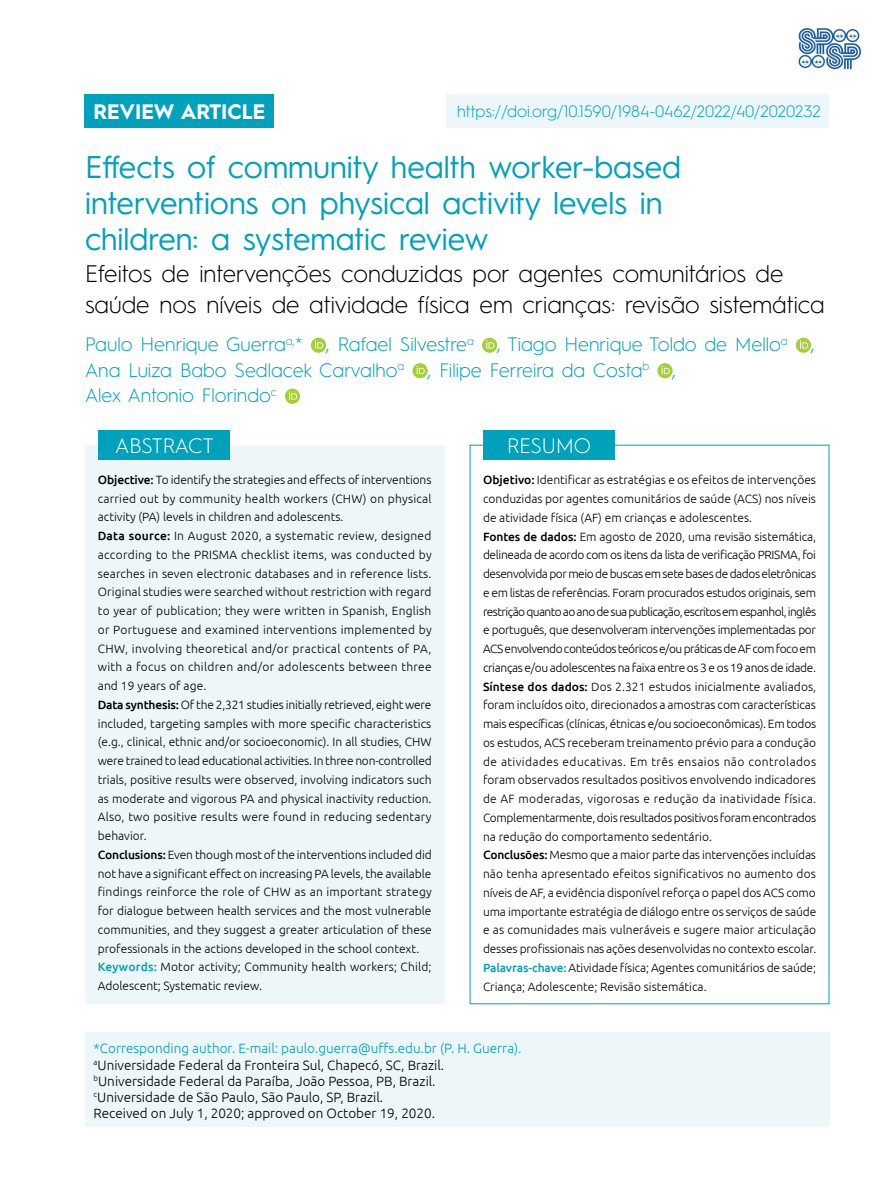
<style>
.page{position:relative;width:893px;height:1191px;background:#fff}
.page>*{position:absolute;margin:0;border:0;box-sizing:border-box;transform-origin:0 0}
.t1{font:31.5px/36px "Hurme Geometric Sans 1";color:#00a1ba}
.t2{font:300 24px/31.5px "Hurme Geometric Sans 1";color:#000}
.t3{font:300 21px "Hurme Geometric Sans 1";letter-spacing:-.005em;color:#fff}
.t4{font:700 21px "Hurme Geometric Sans 1";color:#fff}
.t5{font:300 19.5px/25.5px "Hurme Geometric Sans 1";color:#00a1ba}
.t6{font:300 16.5px "Hurme Geometric Sans 1";color:#00a1ba}
.t7{font:300 13.5px/16.2px "Ubuntu";color:#000}
.t8{font:300 12px/18.8px "Ubuntu";color:#000}
.s1{font-weight:500}
.s2{font-weight:500;color:#00a1ba}
.s3{color:#00a1ba}
</style>
<div class="page">
<div style="left:85px;top:445px;width:359px;height:558px;background:#edf6f9"></div>
<div style="left:98px;top:430px;width:132px;height:30px;background:#00a1ba"></div>
<div style="left:483px;top:430px;width:132px;height:30px;background:#00a1ba"></div>
<div style="left:85px;top:1032px;width:744px;height:94px;background:#edf6f9"></div>
<svg style="left:311px;top:337px;width:15px;height:16px"></svg>
<svg style="left:315px;top:340px;width:8px;height:9px"></svg>
<svg style="left:482px;top:337px;width:15px;height:16px"></svg>
<svg style="left:486px;top:340px;width:8px;height:9px"></svg>
<svg style="left:796px;top:337px;width:15px;height:16px"></svg>
<svg style="left:800px;top:340px;width:8px;height:9px"></svg>
<svg style="left:412px;top:363px;width:16px;height:15px"></svg>
<svg style="left:417px;top:366px;width:8px;height:8px"></svg>
<svg style="left:657px;top:363px;width:16px;height:15px"></svg>
<svg style="left:661px;top:366px;width:9px;height:8px"></svg>
<svg style="left:285px;top:388px;width:15px;height:16px"></svg>
<svg style="left:289px;top:391px;width:8px;height:9px"></svg>
<div style="left:85px;top:94px;width:189px;height:33px;background:#00a1ba"></div>
<div style="left:446px;top:94px;width:383px;height:33px;background:#edf6f9"></div>
<img style="left:798px;top:27px;width:64px;height:43px">
<h3 class="t4" style="left:93px;top:97px;width:173px">REVIEW ARTICLE</h3>
<h3 class="t6" style="left:457px;top:100px;width:365px">https://doi.org/10.1590/1984-0462/2022/40/2020232</h3>
<h1 class="t1" style="left:85px;top:147px;width:598px">Effects of community health worker-based interventions on physical activity levels in children: a systematic review</h1>
<h2 class="t2" style="left:85px;top:256px;width:741px">Efeitos de intervenções conduzidas por agentes comunitários de saúde nos níveis de atividade física em crianças: revisão sistemática</h2>
<h3 class="t5" style="left:85px;top:330px;width:731px">Paulo Henrique Guerra<sup>a,</sup>* , Rafael Silvestre<sup>a</sup> , Tiago Henrique Toldo de Mello<sup>a</sup> ,<br>Ana Luiza Babo Sedlacek Carvalho<sup>a</sup> , Filipe Ferreira da Costa<sup>b</sup> ,<br>Alex Antonio Florindo<sup>c</sup></h3>
<h3 class="t3" style="left:115px;top:431px;width:100px">ABSTRACT</h3>
<h3 class="t3" style="left:507px;top:431px;width:85px">RESUMO</h3>
<p class="t8" style="left:98px;top:470px;width:336px"><span class="s1">Objective:</span> To identify the strategies and effects of interventions carried out by community health workers (CHW) on physical activity (PA) levels in children and adolescents.<br><span class="s1">Data source:</span> In August 2020, a systematic review, designed according to the PRISMA checklist items, was conducted by searches in seven electronic databases and in reference lists.<br>Original studies were searched without restriction with regard to year of publication; they were written in Spanish, English or Portuguese and examined interventions implemented by CHW, involving theoretical and/or practical contents of PA, with a focus on children and/or adolescents between three and 19 years of age.<br><span class="s1">Data synthesis:</span> Of the 2,321 studies initially retrieved, eight were included, targeting samples with more specific characteristics (e.g., clinical, ethnic and/or socioeconomic). In all studies, CHW were trained to lead educational activities. In three non-controlled trials, positive results were observed, involving indicators such as moderate and vigorous PA and physical inactivity reduction.<br>Also, two positive results were found in reducing sedentary behavior.<br><span class="s1">Conclusions:</span> Even though most of the interventions included did not have a significant effect on increasing PA levels, the available findings reinforce the role of CHW as an important strategy for dialogue between health services and the most vulnerable communities, and they suggest a greater articulation of these professionals in the actions developed in the school context.<br><span class="s2">Keywords:</span> Motor activity; Community health workers; Child; Adolescent; Systematic review.</p>
<p class="t8" style="left:483px;top:470px;width:335px"><span class="s1">Objetivo:</span> Identificar as estratégias e os efeitos de intervenções conduzidas por agentes comunitários de saúde (ACS) nos níveis de atividade física (AF) em crianças e adolescentes.<br><span class="s1">Fontes de dados:</span> Em agosto de 2020, uma revisão sistemática, delineada de acordo com os itens da lista de verificação PRISMA, foi desenvolvida por meio de buscas em sete bases de dados eletrônicas e em listas de referências. Foram procurados estudos originais, sem restrição quanto ao ano de sua publicação, escritos em espanhol, inglês e português, que desenvolveram intervenções implementadas por ACS envolvendo conteúdos teóricos e/ou práticas de AF com foco em crianças e/ou adolescentes na faixa entre os 3 e os 19 anos de idade.<br><span class="s1">Síntese dos dados:</span> Dos 2.321 estudos inicialmente avaliados, foram incluídos oito, direcionados a amostras com características mais específicas (clínicas, étnicas e/ou socioeconômicas). Em todos os estudos, ACS receberam treinamento prévio para a condução de atividades educativas. Em três ensaios não controlados foram observados resultados positivos envolvendo indicadores de AF moderadas, vigorosas e redução da inatividade física.<br>Complementarmente, dois resultados positivos foram encontrados na redução do comportamento sedentário.<br><span class="s1">Conclusões:</span> Mesmo que a maior parte das intervenções incluídas não tenha apresentado efeitos significativos no aumento dos níveis de AF, a evidência disponível reforça o papel dos ACS como uma importante estratégia de diálogo entre os serviços de saúde e as comunidades mais vulneráveis e sugere maior articulação desses profissionais nas ações desenvolvidas no contexto escolar.<br><span class="s2">Palavras-chave:</span> Atividade física; Agentes comunitários de saúde; Criança; Adolescente; Revisão sistemática.</p>
<p class="t7" style="left:94px;top:1040px;width:429px"><span class="s3">*Corresponding author. E-mail: paulo.guerra@uffs.edu.br (P. H. Guerra). </span><sup>a</sup>Universidade Federal da Fronteira Sul, Chapecó, SC, Brazil. <sup>b</sup>Universidade Federal da Paraíba, João Pessoa, PB, Brazil.<br><sup>c</sup>Universidade de São Paulo, São Paulo, SP, Brazil.<br>Received on July 1, 2020; approved on October 19, 2020.</p>
</div>
